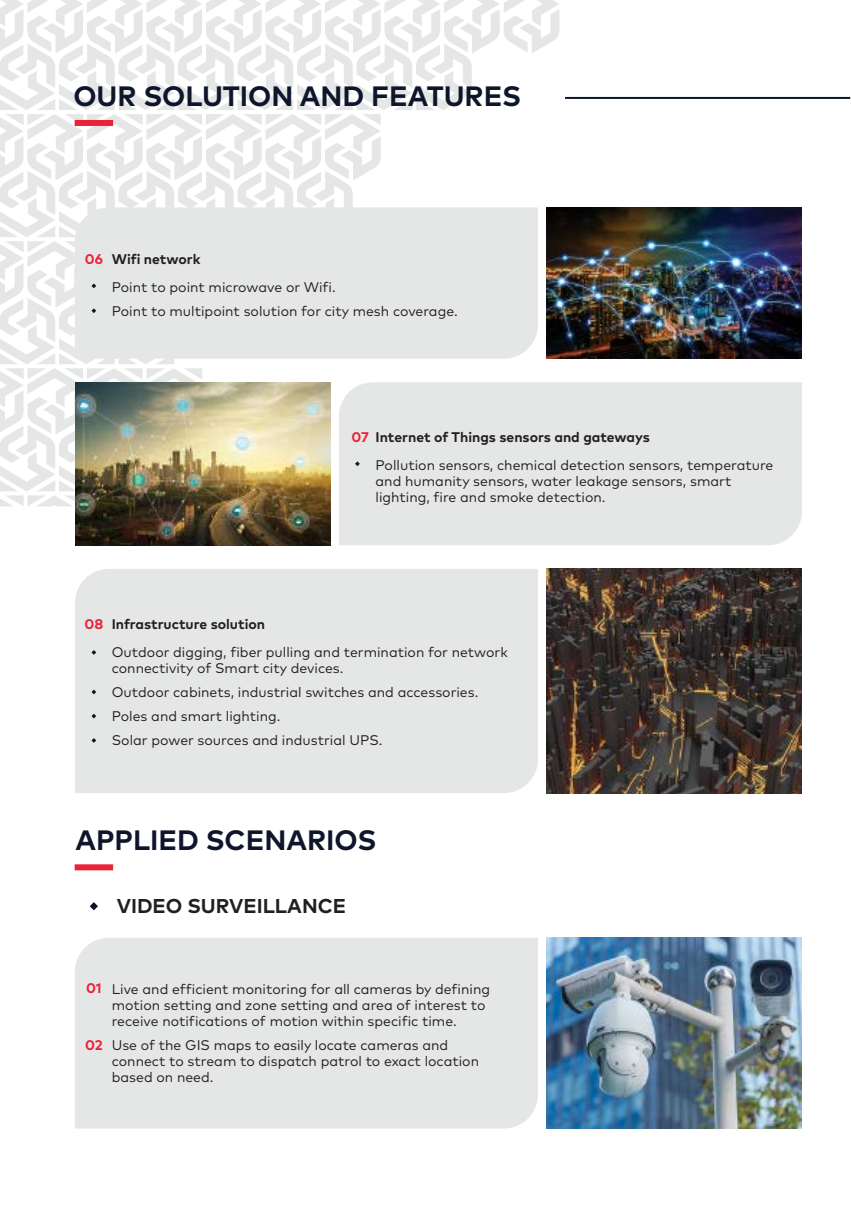
<style>
.page{position:relative;width:851px;height:1219px;background:#fff}
.page>*{position:absolute;margin:0;border:0;box-sizing:border-box;transform-origin:0 0}
.t1{font:700 28px "Mark Pro";color:#0d162b}
.t2{font:700 20px "Mark Pro";color:#231f20}
.t3{font:14px/16px "Mark Pro";color:#231f20}
.t4{font:700 14px "Mark Pro";color:#231f20}
.t5{font:700 14px "Mark Pro";color:#eb2138}
</style>
<div class="page">
<svg style="left:0;top:0;width:559px;height:506px"></svg>
<hr style="left:565px;top:97px;width:285px;height:2px;background:#0d162b">
<div style="left:75px;top:864px;width:38px;height:6px;background:#eb2138"></div>
<svg style="left:90px;top:902px;width:8px;height:8px"></svg>
<div style="left:75px;top:938px;width:463px;height:190px;background:#e5e6e6"></div>
<img style="left:546px;top:938px;width:255px;height:190px">
<div style="left:339px;top:382px;width:462px;height:163px;background:#e5e6e6"></div>
<div style="left:75px;top:569px;width:463px;height:224px;background:#e5e6e6"></div>
<svg style="left:91px;top:650px;width:5px;height:5px"></svg>
<svg style="left:91px;top:714px;width:5px;height:4px"></svg>
<svg style="left:91px;top:738px;width:5px;height:5px"></svg>
<svg style="left:91px;top:690px;width:5px;height:4px"></svg>
<svg style="left:355px;top:461px;width:5px;height:5px"></svg>
<img style="left:76px;top:382px;width:255px;height:163px">
<img style="left:546px;top:569px;width:255px;height:224px">
<div style="left:75px;top:207px;width:463px;height:152px;background:#e5e6e6"></div>
<img style="left:546px;top:207px;width:255px;height:152px">
<svg style="left:91px;top:284px;width:5px;height:4px"></svg>
<svg style="left:91px;top:308px;width:5px;height:5px"></svg>
<div style="left:75px;top:120px;width:38px;height:6px;background:#eb2138"></div>
<h1 class="t1" style="left:73px;top:75px;width:449px">OUR SOLUTION AND FEATURES</h1>
<p class="t5" style="left:85px;top:248px;width:20px">06</p>
<p class="t4" style="left:112px;top:248px;width:90px">Wifi network</p>
<p class="t3" style="left:112px;top:274px;width:347px;line-height:24px">Point to point microwave or Wifi.<br>Point to multipoint solution for city mesh coverage.</p>
<p class="t4" style="left:375px;top:426px;width:276px">Internet of Things sensors and gateways</p>
<p class="t3" style="left:375px;top:456px;width:399px">Pollution sensors, chemical detection sensors, temperature and humanity sensors, water leakage sensors, smart lighting, fire and smoke detection.</p>
<p class="t5" style="left:351px;top:426px;width:19px">07</p>
<p class="t5" style="left:84px;top:614px;width:20px">08</p>
<p class="t4" style="left:112px;top:614px;width:155px">Infrastructure solution</p>
<p class="t3" style="left:112px;top:643px;width:397px">Outdoor digging, fiber pulling and termination for network connectivity of Smart city devices.</p>
<p class="t3" style="left:112px;top:679px;width:368px;line-height:24px">Outdoor cabinets, industrial switches and accessories.<br>Poles and smart lighting.<br>Solar power sources and industrial UPS.</p>
<h1 class="t1" style="left:75px;top:819px;width:302px">APPLIED SCENARIOS</h1>
<h2 class="t2" style="left:117px;top:891px;width:231px">VIDEO SURVEILLANCE</h2>
<p class="t5" style="left:86px;top:978px;width:17px">01</p>
<p class="t5" style="left:85px;top:1034px;width:19px">02</p>
<p class="t3" style="left:112px;top:979px;width:380px">Live and efficient monitoring for all cameras by defining motion setting and zone setting and area of interest to receive notifications of motion within specific time.</p>
<p class="t3" style="left:112px;top:1035px;width:369px">Use of the GIS maps to easily locate cameras and connect to stream to dispatch patrol to exact location based on need.</p>
</div>
